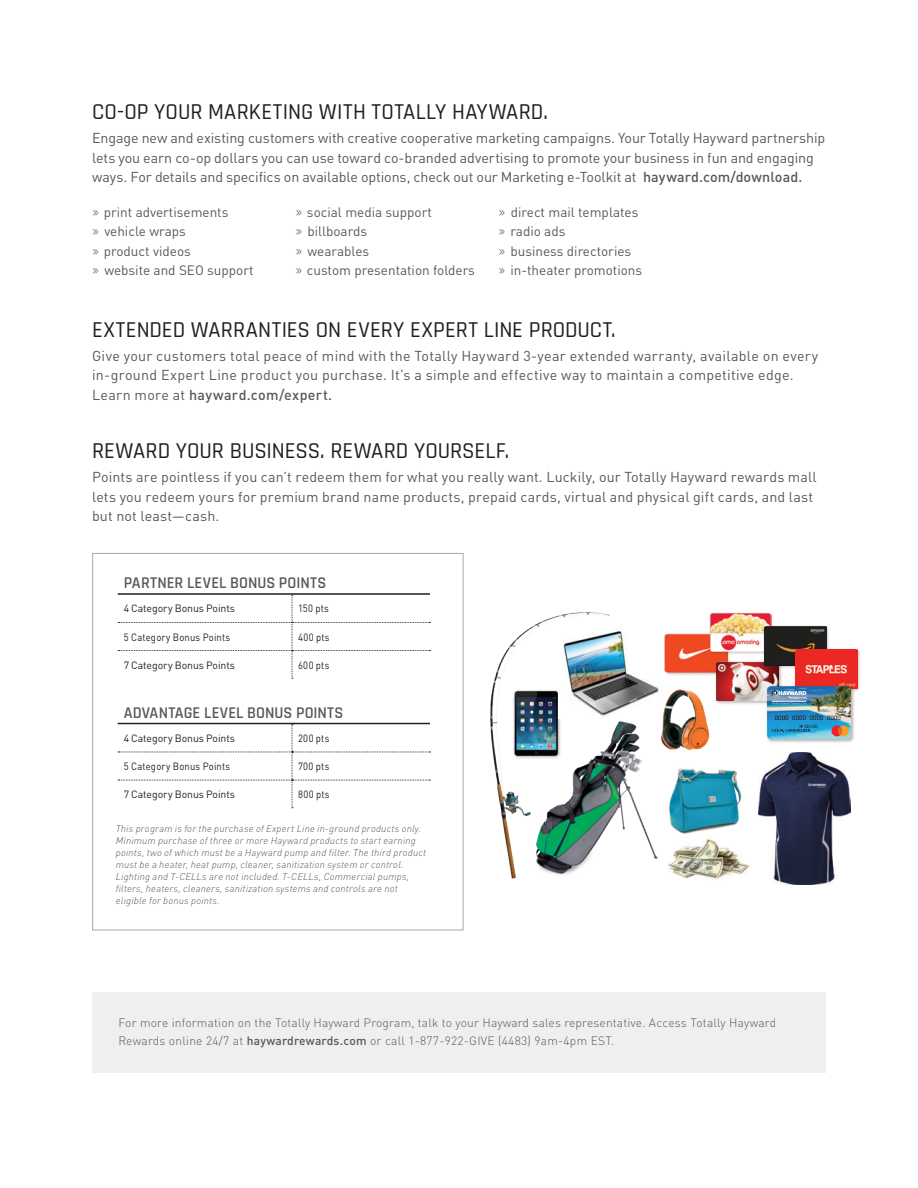
<style>
.page{position:relative;width:918px;height:1188px;background:#fff}
.page>*{position:absolute;margin:0;border:0;box-sizing:border-box;transform-origin:0 0}
.t1{font:500 22.5px "Rajdhani";letter-spacing:.005em;color:#231f20}
.t2{font:600 16.5px "Rajdhani";letter-spacing:.005em;color:#57585a}
.t3{font:14.25px/19.5px "DIN Pro";letter-spacing:.01em;color:#57585a}
.t4{font:14.25px/19.5px "DIN Pro";letter-spacing:-.01em;color:#57585a}
.t5{font:13.5px "DIN Pro";color:#57585a}
.t6{font:300 12px/18px "DIN Pro";letter-spacing:.015em;color:#57585a}
.t7{font:10.5px "DIN Pro";letter-spacing:.01em;color:#231f20}
.t8{font:10.5px "DIN Pro";letter-spacing:.01em;color:#231f20;scale:.9 1}
.t9{font:italic 300 9.75px/12px "DIN Pro";letter-spacing:.02em;color:#57585a}
.s1{font-weight:500}
.s2{font-family:"Rajdhani";font-size:16.5px}
</style>
<div class="page">
<div style="left:92px;top:553px;width:371px;height:377px;border:1px solid #a8a9ad"></div>
<div style="left:92px;top:992px;width:734px;height:80px;background:#eeefef"></div>
<hr style="left:118px;top:593px;width:174px;height:2px;background:#231f20">
<hr style="left:292px;top:593px;width:138px;height:2px;background:#231f20">
<svg style="left:118px;top:595px;width:313px;height:84px"></svg>
<hr style="left:118px;top:723px;width:174px;height:1px;background:#231f20">
<hr style="left:292px;top:723px;width:138px;height:1px;background:#231f20">
<svg style="left:118px;top:724px;width:313px;height:84px"></svg>
<img style="left:490px;top:612px;width:120px;height:267px">
<img style="left:529px;top:719px;width:129px;height:160px">
<div style="left:512px;top:689px;width:50px;height:73px;background:#fff"></div>
<img style="left:511px;top:686px;width:52px;height:73px">
<img style="left:669px;top:768px;width:73px;height:66px">
<div style="left:663px;top:633px;width:67px;height:43px;background:#231f20;opacity:.35"></div>
<img style="left:665px;top:634px;width:62px;height:39px">
<div style="left:709px;top:612px;width:65px;height:43px;background:#231f20;opacity:.35"></div>
<img style="left:709px;top:612px;width:62px;height:40px">
<div style="left:715px;top:660px;width:67px;height:45px;background:#231f20;opacity:.35"></div>
<img style="left:717px;top:662px;width:62px;height:39px">
<div style="left:763px;top:625px;width:67px;height:44px;background:#231f20;opacity:.35"></div>
<img style="left:764px;top:626px;width:62px;height:39px">
<div style="left:794px;top:648px;width:67px;height:44px;background:#231f20;opacity:.35"></div>
<img style="left:795px;top:649px;width:62px;height:39px">
<img style="left:644px;top:682px;width:80px;height:77px">
<img style="left:667px;top:838px;width:83px;height:42px">
<img style="left:758px;top:753px;width:93px;height:132px">
<img style="left:559px;top:628px;width:102px;height:91px">
<div style="left:765px;top:685px;width:90px;height:58px;background:#231f20;opacity:.35"></div>
<img style="left:767px;top:686px;width:84px;height:53px">
<img style="left:767px;top:686px;width:22px;height:21px">
<svg style="left:772px;top:690px;width:36px;height:15px"></svg>
<hr style="left:772px;top:701px;width:34px;height:1px;background:#fff">
<svg style="left:772px;top:711px;width:77px;height:25px"></svg>
<p class="t1" style="left:92px;top:99px;width:457px">CO-OP YOUR MARKETING WITH TOTALLY HAYWARD.</p>
<p class="t4" style="left:92px;top:128px;width:735px">Engage new and existing customers with creative cooperative marketing campaigns. Your Totally Hayward partnership lets you earn co-op dollars you can use toward co-branded advertising to promote your business in fun and engaging ways. For details and specifics on available options, check out our Marketing e-Toolkit at <span class="s1">hayward.com/download.</span></p>
<p class="t5" style="left:92px;top:202px;width:138px"><span class="s2">»</span> print advertisements</p>
<p class="t5" style="left:92px;top:221px;width:95px"><span class="s2">»</span> vehicle wraps</p>
<p class="t5" style="left:92px;top:241px;width:100px"><span class="s2">»</span> product videos</p>
<p class="t5" style="left:92px;top:260px;width:163px"><span class="s2">»</span> website and SEO support</p>
<p class="t5" style="left:295px;top:202px;width:138px"><span class="s2">»</span> social media support</p>
<p class="t5" style="left:295px;top:221px;width:73px"><span class="s2">»</span> billboards</p>
<p class="t5" style="left:295px;top:241px;width:75px"><span class="s2">»</span> wearables</p>
<p class="t5" style="left:295px;top:260px;width:181px"><span class="s2">»</span> custom presentation folders</p>
<p class="t5" style="left:499px;top:202px;width:141px"><span class="s2">»</span> direct mail templates</p>
<p class="t5" style="left:499px;top:221px;width:68px"><span class="s2">»</span> radio ads</p>
<p class="t5" style="left:499px;top:241px;width:134px"><span class="s2">»</span> business directories</p>
<p class="t5" style="left:499px;top:260px;width:145px"><span class="s2">»</span> in-theater promotions</p>
<p class="t1" style="left:92px;top:317px;width:525px">EXTENDED WARRANTIES ON EVERY EXPERT LINE PRODUCT.</p>
<p class="t3" style="left:92px;top:345px;width:728px">Give your customers total peace of mind with the Totally Hayward 3-year extended warranty, available on every in-ground Expert Line product you purchase. It’s a simple and effective way to maintain a competitive edge.<br>Learn more at <span class="s1">hayward.com/expert.</span></p>
<p class="t1" style="left:92px;top:438px;width:419px">REWARD YOUR BUSINESS. REWARD YOURSELF.</p>
<p class="t3" style="left:92px;top:467px;width:726px">Points are pointless if you can’t redeem them for what you really want. Luckily, our Totally Hayward rewards mall lets you redeem yours for premium brand name products, prepaid cards, virtual and physical gift cards, and last but not least—cash.</p>
<p class="t2" style="left:124px;top:573px;width:204px">PARTNER LEVEL BONUS POINTS</p>
<p class="t7" style="left:124px;top:601px;width:113px">4 Category Bonus Points</p>
<p class="t8" style="left:298px;top:601px;width:36px">150 pts</p>
<p class="t8" style="left:124px;top:629px;width:120px">5 Category Bonus Points</p>
<p class="t8" style="left:298px;top:629px;width:37px">400 pts</p>
<p class="t7" style="left:124px;top:657px;width:113px">7 Category Bonus Points</p>
<p class="t8" style="left:298px;top:657px;width:36px">600 pts</p>
<p class="t2" style="left:124px;top:702px;width:221px">ADVANTAGE LEVEL BONUS POINTS</p>
<p class="t7" style="left:124px;top:730px;width:113px">4 Category Bonus Points</p>
<p class="t8" style="left:298px;top:730px;width:36px">200 pts</p>
<p class="t8" style="left:124px;top:758px;width:120px">5 Category Bonus Points</p>
<p class="t8" style="left:298px;top:758px;width:36px">700 pts</p>
<p class="t7" style="left:124px;top:786px;width:113px">7 Category Bonus Points</p>
<p class="t8" style="left:298px;top:786px;width:37px">800 pts</p>
<p class="t9" style="left:116px;top:822px;width:312px">This program is for the purchase of Expert Line in-ground products only.<br>Minimum purchase of three or more Hayward products to start earning points, two of which must be a Hayward pump and filter. The third product must be a heater, heat pump, cleaner, sanitization system or control.<br>Lighting and T-CELLs are not included. T-CELLs, Commercial pumps, filters, heaters, cleaners, sanitization systems and controls are not eligible for bonus points.</p>
<p class="t6" style="left:119px;top:1013px;width:659px">For more information on the Totally Hayward Program, talk to your Hayward sales representative. Access Totally Hayward<br>Rewards online 24/7 at <span class="s1">haywardrewards.com</span> or call 1-877-922-GIVE (4483) 9am-4pm EST.</p>
</div>
